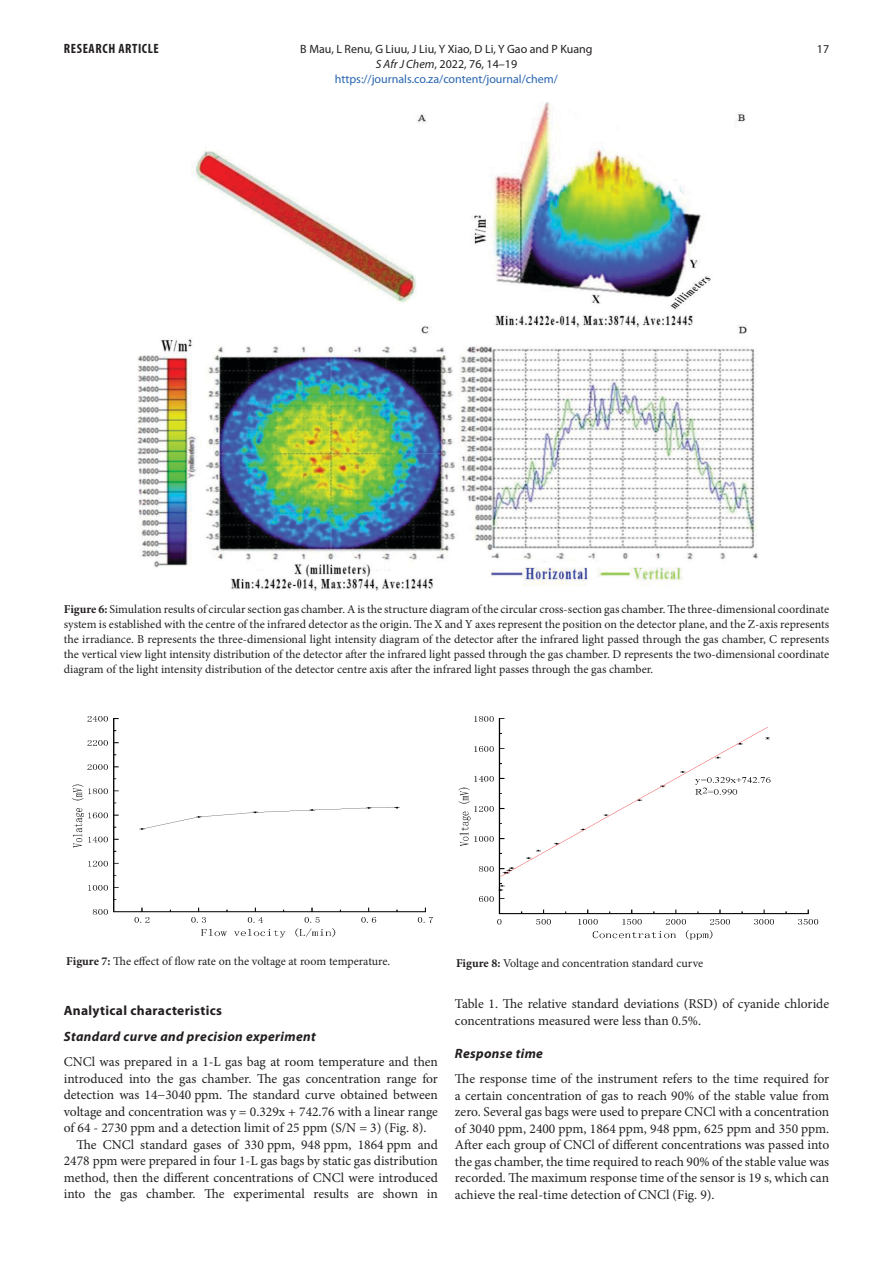
<style>
.page{position:relative;width:893px;height:1263px;background:#fff}
.page>*{position:absolute;margin:0;border:0;box-sizing:border-box;transform-origin:0 0}
.t1{font:13.5px/16.5px "Minion Pro";color:#231f20}
.t2{font:italic 700 13.5px "Myriad Pro";letter-spacing:.025em;color:#231f20}
.t3{font:700 13.5px "Myriad Pro";letter-spacing:.025em;color:#231f20}
.t4{font:700 condensed 13.5px "Myriad Pro";letter-spacing:.045em;color:#231f20}
.t5{font:12px/15px "Minion Pro";letter-spacing:-.005em;color:#231f20;text-align:justify}
.t6{font:12px/15px "Myriad Pro";color:#2865b0;text-align:center}
.t7{font:12px "Myriad Pro";color:#231f20}
.s1{font-style:italic;color:#231f20}
.s2{color:#231f20}
.s3{font-weight:700}
</style>
<div class="page">
<img style="left:458px;top:716px;width:361px;height:224px">
<img style="left:71px;top:716px;width:362px;height:222px">
<img style="left:137px;top:102px;width:621px;height:489px">
<p class="t4" style="left:64px;top:40px;width:97px">RESEARCH ARTICLE</p>
<p class="t7" style="left:300px;top:41px;width:294px">B Mau, L Renu, G Liuu, J Liu, Y Xiao, D Li, Y Gao and P Kuang</p>
<p class="t7" style="left:817px;top:41px;width:14px">17</p>
<p class="t6" style="left:335px;top:56px;width:225px"><span class="s1">S Afr J Chem</span><span class="s2">, 2022, 76, 14–19 </span>https://journals.co.za/content/journal/chem/</p>
<p class="t5" style="left:64px;top:602px;width:767px"><span class="s3">Figure 6:</span> Simulation results of circular section gas chamber. A is the structure diagram of the circular cross-section gas chamber. The three-dimensional coordinate system is established with the centre of the infrared detector as the origin. The X and Y axes represent the position on the detector plane, and the Z-axis represents the irradiance. B represents the three-dimensional light intensity diagram of the detector after the infrared light passed through the gas chamber, C represents the vertical view light intensity distribution of the detector after the infrared light passed through the gas chamber. D represents the two-dimensional coordinate diagram of the light intensity distribution of the detector centre axis after the infrared light passes through the gas chamber.</p>
<p class="t5" style="left:66px;top:953px;width:325px"><span class="s3">Figure 7:</span> The effect of flow rate on the voltage at room temperature.</p>
<p class="t5" style="left:456px;top:956px;width:249px"><span class="s3">Figure 8:</span> Voltage and concentration standard curve</p>
<p class="t3" style="left:64px;top:1002px;width:160px">Analytical characteristics</p>
<p class="t2" style="left:64px;top:1027px;width:254px">Standard curve and precision experiment</p>
<p class="t1" style="left:64px;top:1054px;width:376px">CNCl was prepared in a 1-L gas bag at room temperature and then</p>
<p class="t1" style="left:64px;top:1070px;width:376px">introduced into the gas chamber. The gas concentration range for</p>
<p class="t1" style="left:64px;top:1086px;width:376px">detection was 14−3040 ppm. The standard curve obtained between</p>
<p class="t1" style="left:64px;top:1103px;width:376px">voltage and concentration was y = 0.329x + 742.76 with a linear range</p>
<p class="t1" style="left:64px;top:1119px;width:364px">of 64 - 2730 ppm and a detection limit of 25 ppm (S/N = 3) (Fig. 8).</p>
<p class="t1" style="left:77px;top:1136px;width:363px">The CNCl standard gases of 330 ppm, 948 ppm, 1864 ppm and</p>
<p class="t1" style="left:64px;top:1152px;width:376px">2478 ppm were prepared in four 1-L gas bags by static gas distribution</p>
<p class="t1" style="left:64px;top:1169px;width:376px">method, then the different concentrations of CNCl were introduced</p>
<p class="t1" style="left:64px;top:1185px;width:376px">into the gas chamber. The experimental results are shown in</p>
<p class="t1" style="left:455px;top:996px;width:376px">Table 1. The relative standard deviations (RSD) of cyanide chloride concentrations measured were less than 0.5%.</p>
<p class="t2" style="left:455px;top:1044px;width:90px">Response time</p>
<p class="t1" style="left:455px;top:1071px;width:376px;text-align:justify">The response time of the instrument refers to the time required for a certain concentration of gas to reach 90% of the stable value from zero. Several gas bags were used to prepare CNCl with a concentration of 3040 ppm, 2400 ppm, 1864 ppm, 948 ppm, 625 ppm and 350 ppm.<br>After each group of CNCl of different concentrations was passed into the gas chamber, the time required to reach 90% of the stable value was recorded. The maximum response time of the sensor is 19 s, which can achieve the real-time detection of CNCl (Fig. 9).</p>
</div>
